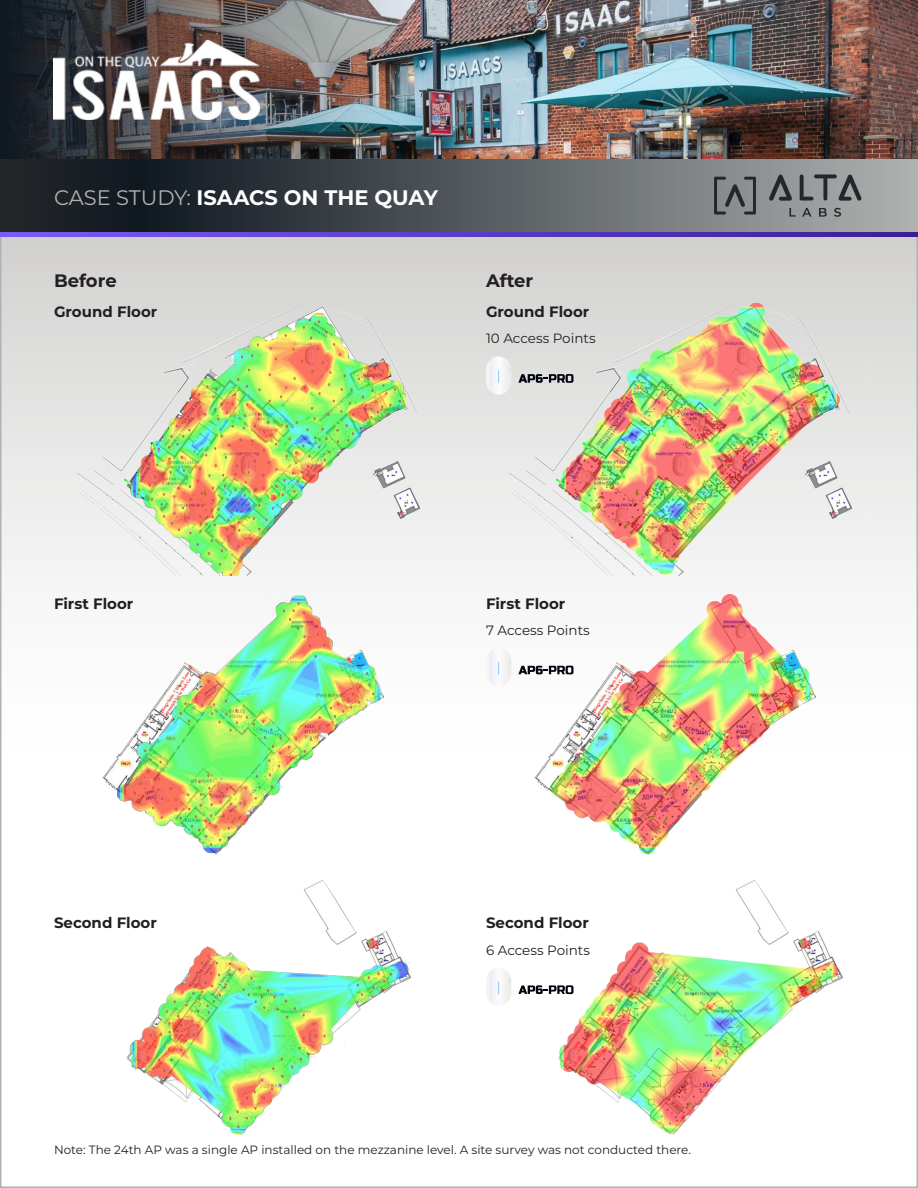
<style>
.page{position:relative;width:918px;height:1188px;background:#fff}
.page>*{position:absolute;margin:0;border:0;box-sizing:border-box;transform-origin:0 0}
.t1{font:700 21px "Montserrat";color:#fff}
.Heading_2{font:700 18px "Montserrat";color:#231f20}
.Heading_3{font:700 15px "Montserrat";color:#231f20}
.Map_Text{font:13.5px "Montserrat";color:#231f20}
.Note{font:12px "Montserrat";color:#231f20}
.s1{font-weight:400;color:#b0b3b2}
</style>
<div class="page">
<svg style="left:3px;top:236px;width:912px;height:439px"></svg>
<div style="left:0;top:164px;width:918px;height:72px;background:linear-gradient(to right,#7b5bf9,#3e1c97)"></div>
<svg style="left:0;top:159px;width:918px;height:72px;background:#50565a"></svg>
<svg style="left:714px;top:177px;width:42px;height:38px;background:#6a6e6f"></svg>
<svg style="left:769px;top:175px;width:23px;height:26px"></svg>
<svg style="left:800px;top:174px;width:62px;height:27px;background:#757879"></svg>
<svg style="left:789px;top:208px;width:7px;height:9px"></svg>
<svg style="left:802px;top:208px;width:10px;height:9px"></svg>
<svg style="left:819px;top:208px;width:8px;height:9px"></svg>
<svg style="left:834px;top:208px;width:7px;height:9px"></svg>
<img style="left:0;top:0;width:918px;height:159px">
<img style="left:54px;top:40px;width:205px;height:79px">
<img style="left:54px;top:304px;width:378px;height:271px">
<img style="left:96px;top:592px;width:294px;height:263px">
<img style="left:126px;top:880px;width:285px;height:255px">
<img style="left:486px;top:304px;width:378px;height:271px">
<img style="left:528px;top:592px;width:294px;height:263px">
<img style="left:538px;top:880px;width:305px;height:254px">
<svg style="left:486px;top:356px;width:25px;height:39px"></svg>
<svg style="left:518px;top:374px;width:55px;height:9px"></svg>
<svg style="left:486px;top:648px;width:25px;height:37px"></svg>
<svg style="left:518px;top:666px;width:55px;height:8px"></svg>
<svg style="left:488px;top:969px;width:23px;height:36px"></svg>
<svg style="left:518px;top:985px;width:55px;height:9px"></svg>
<h1 class="t1" style="left:54px;top:183px;width:385px"><span class="s1">CASE STUDY:</span> ISAACS ON THE QUAY</h1>
<p class="Heading_2" style="left:54px;top:268px;width:64px">Before</p>
<p class="Heading_2" style="left:486px;top:268px;width:49px">After</p>
<p class="Heading_3" style="left:486px;top:301px;width:105px">Ground Floor</p>
<p class="Map_Text" style="left:486px;top:329px;width:111px">10 Access Points</p>
<p class="Heading_3" style="left:54px;top:301px;width:105px">Ground Floor</p>
<p class="Heading_3" style="left:54px;top:592px;width:81px">First Floor</p>
<p class="Heading_3" style="left:54px;top:912px;width:104px">Second Floor</p>
<p class="Heading_3" style="left:486px;top:592px;width:81px">First Floor</p>
<p class="Map_Text" style="left:486px;top:621px;width:105px">7 Access Points</p>
<p class="Heading_3" style="left:486px;top:912px;width:104px">Second Floor</p>
<p class="Map_Text" style="left:486px;top:941px;width:106px">6 Access Points</p>
<p class="Note" style="left:54px;top:1142px;width:639px">Note: The 24th AP was a single AP installed on the mezzanine level. A site survey was not conducted there.</p>
</div>
